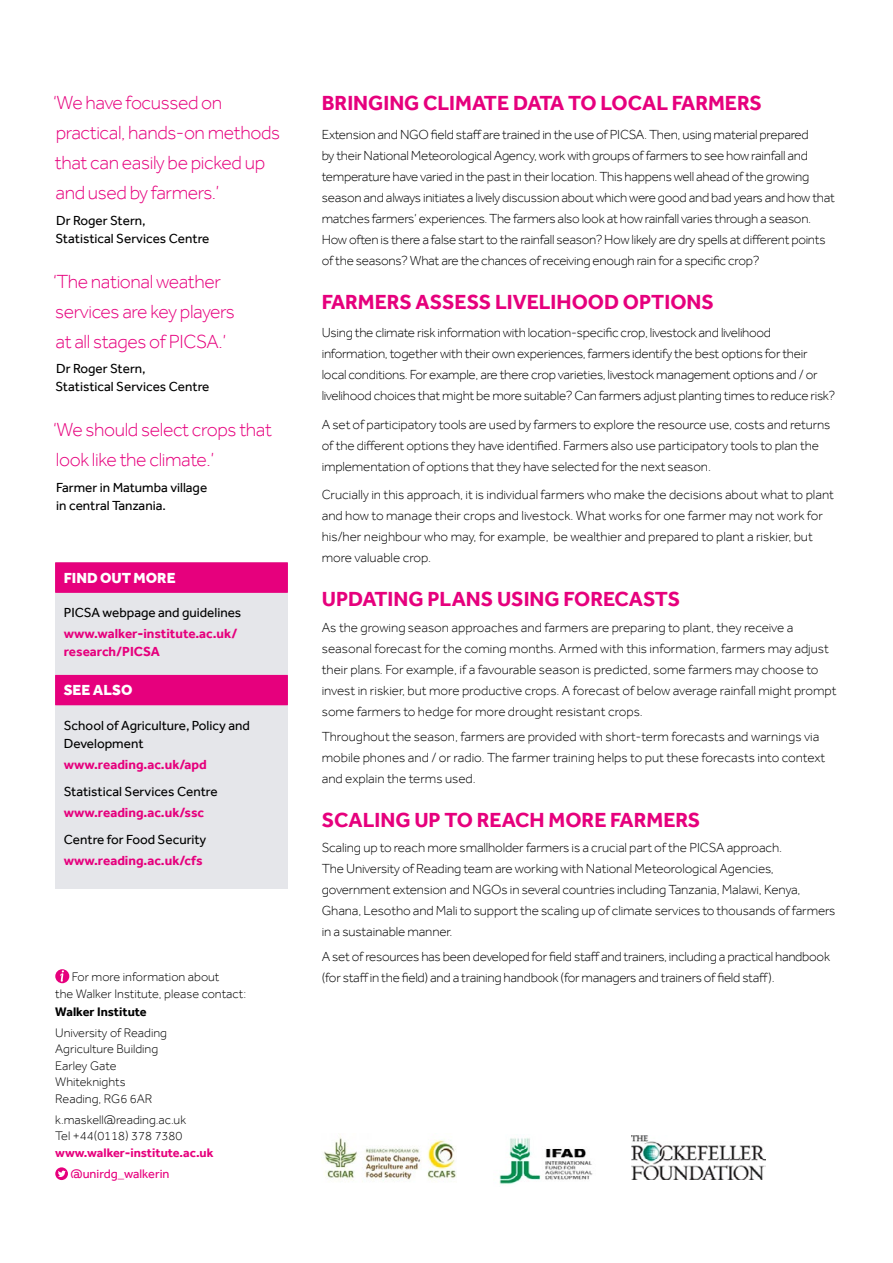
<style>
.page{position:relative;width:893px;height:1263px;background:#fff}
.page>*{position:absolute;margin:0;border:0;box-sizing:border-box;transform-origin:0 0}
.t1{font:700 21px "Effra";color:#e6007d}
.t2{font:300 19.5px/30px "Effra";letter-spacing:-.02em;color:#e6007d}
.t3{font:800 15px "Effra";color:#fff}
.t4{font:300 13.5px/21px "Effra";letter-spacing:-.02em;color:#000}
.t5{font:300 13.5px/21px "Effra";color:#000}
.t6{font:13.5px/18px "Effra";color:#000}
.t7{font:700 13.5px/18px "Effra";color:#e6007d}
.t8{font:300 12.75px/16.5px "Effra";color:#000}
.t9{font:700 12.75px "Effra";color:#e6007d}
.t10{font:12.75px "Effra";color:#e6007d}
.t11{font:700 12.75px "Effra";color:#000}
</style>
<div class="page">
<svg style="left:55px;top:969px;width:14px;height:14px"></svg>
<svg style="left:55px;top:1167px;width:13px;height:13px"></svg>
<div style="left:55px;top:562px;width:233px;height:327px;background:#e5e6ea"></div>
<div style="left:55px;top:562px;width:233px;height:30px;background:#e5459d"></div>
<div style="left:55px;top:563px;width:233px;height:30px;background:#e6007d"></div>
<div style="left:55px;top:675px;width:233px;height:30px;background:#e6007d"></div>
<img style="left:632px;top:1135px;width:134px;height:44px">
<img style="left:499px;top:1138px;width:94px;height:47px">
<img style="left:323px;top:1137px;width:134px;height:45px">
<h2 class="t2" style="left:53px;top:88px;width:229px">‘We have focussed on practical, hands-on methods that can easily be picked up and used by farmers.’</h2>
<p class="t6" style="left:56px;top:211px;width:155px">Dr Roger Stern,<br>Statistical Services Centre</p>
<h2 class="t2" style="left:53px;top:266px;width:183px">‘The national weather services are key players at all stages of PICSA.’</h2>
<p class="t6" style="left:56px;top:359px;width:155px">Dr Roger Stern,<br>Statistical Services Centre</p>
<h2 class="t2" style="left:53px;top:415px;width:220px">‘We should select crops that look like the climate.’</h2>
<p class="t6" style="left:56px;top:478px;width:153px">Farmer in Matumba village in central Tanzania.</p>
<p class="t3" style="left:64px;top:568px;width:113px">FIND OUT MORE</p>
<p class="t6" style="left:64px;top:604px;width:179px">PICSA webpage and guidelines</p>
<p class="t7" style="left:64px;top:625px;width:175px">www.walker-institute.ac.uk/ research/PICSA</p>
<p class="t3" style="left:64px;top:681px;width:70px">SEE ALSO</p>
<p class="t6" style="left:64px;top:716px;width:188px">School of Agriculture, Policy and<br>Development</p>
<p class="t7" style="left:64px;top:755px;width:145px">www.reading.ac.uk/apd</p>
<p class="t6" style="left:64px;top:782px;width:155px">Statistical Services Centre</p>
<p class="t7" style="left:64px;top:803px;width:142px">www.reading.ac.uk/ssc</p>
<p class="t6" style="left:64px;top:830px;width:144px">Centre for Food Security</p>
<p class="t7" style="left:64px;top:851px;width:140px">www.reading.ac.uk/cfs</p>
<p class="t8" style="left:55px;top:968px;width:192px;text-indent:17px">For more information about<br>the Walker Institute, please contact:</p>
<p class="t11" style="left:55px;top:1004px;width:93px">Walker Institute</p>
<p class="t8" style="left:55px;top:1024px;width:113px">University of Reading<br>Agriculture Building<br>Earley Gate<br>Whiteknights<br>Reading, RG6 6AR</p>
<p class="t8" style="left:55px;top:1111px;width:132px">k.maskell@reading.ac.uk<br>Tel +44(0118) 378 7380</p>
<p class="t9" style="left:55px;top:1145px;width:160px">www.walker-institute.ac.uk</p>
<p class="t10" style="left:71px;top:1166px;width:101px">@unirdg_walkerin</p>
<h1 class="t1" style="left:322px;top:90px;width:442px">BRINGING CLIMATE DATA TO LOCAL FARMERS</h1>
<p class="t4" style="left:322px;top:124px;width:515px">Extension and NGO field staff are trained in the use of PICSA. Then, using material prepared<br>by their National Meteorological Agency, work with groups of farmers to see how rainfall and temperature have varied in the past in their location. This happens well ahead of the growing season and always initiates a lively discussion about which were good and bad years and how that matches farmers’ experiences. The farmers also look at how rainfall varies through a season.<br>How often is there a false start to the rainfall season? How likely are dry spells at different points of the seasons? What are the chances of receiving enough rain for a specific crop?</p>
<h1 class="t1" style="left:322px;top:289px;width:394px">FARMERS ASSESS LIVELIHOOD OPTIONS</h1>
<p class="t4" style="left:322px;top:322px;width:515px">Using the climate risk information with location-specific crop, livestock and livelihood information, together with their own experiences, farmers identify the best options for their local conditions. For example, are there crop varieties, livestock management options and / or livelihood choices that might be more suitable? Can farmers adjust planting times to reduce risk?</p>
<p class="t4" style="left:322px;top:414px;width:510px">A set of participatory tools are used by farmers to explore the resource use, costs and returns of the different options they have identified. Farmers also use participatory tools to plan the implementation of options that they have selected for the next season.</p>
<p class="t5" style="left:322px;top:484px;width:514px">Crucially in this approach, it is individual farmers who make the decisions about what to plant and how to manage their crops and livestock. What works for one farmer may not work for his/her neighbour who may, for example, be wealthier and prepared to plant a riskier, but more valuable crop.</p>
<h1 class="t1" style="left:322px;top:586px;width:360px">UPDATING PLANS USING FORECASTS</h1>
<p class="t5" style="left:322px;top:616px;width:516px">As the growing season approaches and farmers are preparing to plant, they receive a seasonal forecast for the coming months. Armed with this information, farmers may adjust their plans. For example, if a favourable season is predicted, some farmers may choose to invest in riskier, but more productive crops. A forecast of below average rainfall might prompt some farmers to hedge for more drought resistant crops.</p>
<p class="t5" style="left:322px;top:726px;width:505px">Throughout the season, farmers are provided with short-term forecasts and warnings via mobile phones and / or radio. The farmer training helps to put these forecasts into context and explain the terms used.</p>
<h1 class="t1" style="left:322px;top:807px;width:380px">SCALING UP TO REACH MORE FARMERS</h1>
<p class="t4" style="left:322px;top:837px;width:515px">Scaling up to reach more smallholder farmers is a crucial part of the PICSA approach.<br>The University of Reading team are working with National Meteorological Agencies, government extension and NGOs in several countries including Tanzania, Malawi, Kenya, Ghana, Lesotho and Mali to support the scaling up of climate services to thousands of farmers in a sustainable manner.</p>
<p class="t4" style="left:322px;top:946px;width:510px">A set of resources has been developed for field staff and trainers, including a practical handbook (for staff in the field) and a training handbook (for managers and trainers of field staff).</p>
</div>
